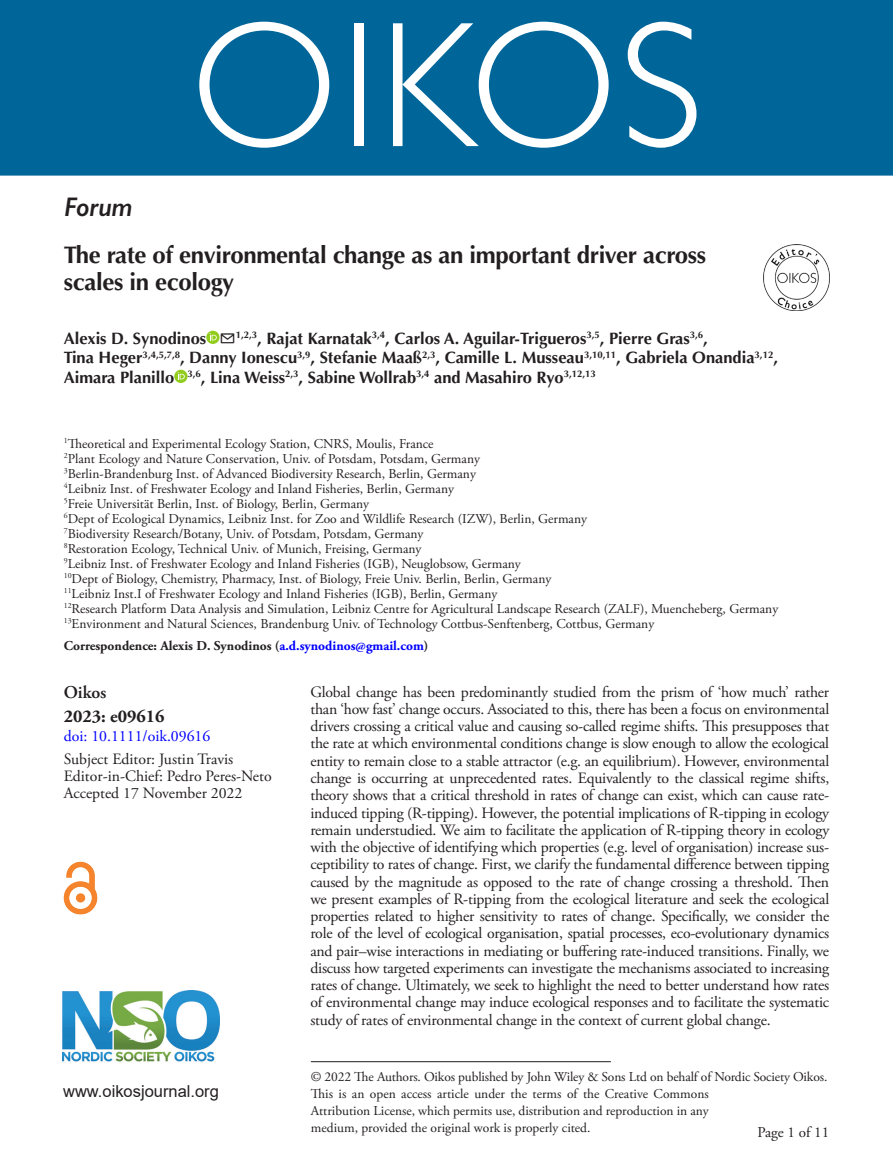
<style>
.page{position:relative;width:893px;height:1174px;background:#fff}
.page>*{position:absolute;margin:0;border:0;box-sizing:border-box;transform-origin:0 0}
.OIKOS{font:300 180px "Gill Sans Std";letter-spacing:.01em;color:#fff}
.AT_TYPE{font:italic 600 27px "Gill Sans";letter-spacing:-.015em;color:#231f20}
.CT{font:700 24px/27px "Optima LT Std";letter-spacing:-.015em;color:#231f20}
.Corres{font:700 18px "Adobe Garamond Pro";color:#231f20}
.t1{font:600 18px "Adobe Garamond Pro";color:#231f20}
.AU{font:700 16.5px/19.5px "Optima LT Std";color:#231f20}
.t2{font:16.5px "Arial";color:#231f20}
.ABS_TXT{font:15.75px/17.2px "Adobe Garamond Pro";letter-spacing:-.01em;color:#231f20;text-align:justify}
.Doi_No{font:15.75px "Adobe Garamond Pro";color:#00f}
.t3{font:15px "Adobe Garamond Pro";color:#231f20}
.Address{font:13.5px/16.8px "Adobe Garamond Pro";color:#231f20;text-align:justify}
.FM_Note{font:13.5px "Adobe Garamond Pro";letter-spacing:-.01em;color:#231f20}
.Corres-2{font:700 13.5px "Adobe Garamond Pro";color:#231f20}
.s1{color:#00f}
</style>
<div class="page">
<div style="left:0;top:0;width:893px;height:176px;background:#069"></div>
<img style="left:63px;top:990px;width:156px;height:72px">
<hr style="left:311px;top:1061px;width:300px;height:1px;background:#231f20">
<img style="left:64px;top:861px;width:34px;height:53px">
<img style="left:764px;top:245px;width:65px;height:65px">
<svg style="left:206px;top:331px;width:14px;height:13px"></svg>
<svg style="left:210px;top:333px;width:7px;height:7px"></svg>
<svg style="left:174px;top:370px;width:14px;height:13px"></svg>
<svg style="left:178px;top:372px;width:7px;height:7px"></svg>
<p class="AT_TYPE" style="left:64px;top:191px;width:70px">Forum</p>
<p class="OIKOS" style="left:190px;top:-15px;width:515px">OIKOS</p>
<p class="CT" style="left:64px;top:242px;width:644px">The rate of environmental change as an important driver across scales in ecology</p>
<p class="AU" style="left:64px;top:329px;width:716px">Alexis D. Synodinos ✉<sup>1,2,3</sup>, Rajat Karnatak<sup>3,4</sup>, Carlos A. Aguilar-Trigueros<sup>3,5</sup>, Pierre Gras<sup>3,6</sup>,<br>Tina Heger<sup>3,4,5,7,8</sup>, Danny Ionescu<sup>3,9</sup>, Stefanie Maaß<sup>2,3</sup>, Camille L. Musseau<sup>3,10,11</sup>, Gabriela Onandia<sup>3,12</sup>,<br>Aimara Planillo <sup>3,6</sup>, Lina Weiss<sup>2,3</sup>, Sabine Wollrab<sup>3,4</sup> and Masahiro Ryo<sup>3,12,13</sup></p>
<p class="Address" style="left:64px;top:435px;width:371px"><sup>1</sup>Theoretical and Experimental Ecology Station, CNRS, Moulis, France</p>
<p class="Address" style="left:64px;top:450px;width:418px"><sup>2</sup>Plant Ecology and Nature Conservation, Univ. of Potsdam, Potsdam, Germany</p>
<p class="Address" style="left:64px;top:465px;width:414px"><sup>3</sup>Berlin-Brandenburg Inst. of Advanced Biodiversity Research, Berlin, Germany</p>
<p class="Address" style="left:64px;top:480px;width:392px"><sup>4</sup>Leibniz Inst. of Freshwater Ecology and Inland Fisheries, Berlin, Germany</p>
<p class="Address" style="left:64px;top:495px;width:307px"><sup>5</sup>Freie Universität Berlin, Inst. of Biology, Berlin, Germany</p>
<p class="Address" style="left:64px;top:510px;width:525px"><sup>6</sup>Dept of Ecological Dynamics, Leibniz Inst. for Zoo and Wildlife Research (IZW), Berlin, Germany</p>
<p class="Address" style="left:64px;top:525px;width:361px"><sup>7</sup>Biodiversity Research/Botany, Univ. of Potsdam, Potsdam, Germany</p>
<p class="Address" style="left:64px;top:540px;width:359px"><sup>8</sup>Restoration Ecology, Technical Univ. of Munich, Freising, Germany</p>
<p class="Address" style="left:64px;top:555px;width:459px"><sup>9</sup>Leibniz Inst. of Freshwater Ecology and Inland Fisheries (IGB), Neuglobsow, Germany</p>
<p class="Address" style="left:64px;top:570px;width:489px"><sup>10</sup>Dept of Biology, Chemistry, Pharmacy, Inst. of Biology, Freie Univ. Berlin, Berlin, Germany</p>
<p class="Address" style="left:64px;top:585px;width:435px"><sup>11</sup>Leibniz Inst.I of Freshwater Ecology and Inland Fisheries (IGB), Berlin, Germany</p>
<p class="Address" style="left:64px;top:600px;width:716px"><sup>12</sup>Research Platform Data Analysis and Simulation, Leibniz Centre for Agricultural Landscape Research (ZALF), Muencheberg, Germany</p>
<p class="Address" style="left:64px;top:615px;width:592px"><sup>13</sup>Environment and Natural Sciences, Brandenburg Univ. of Technology Cottbus-Senftenberg, Cottbus, Germany</p>
<p class="Corres-2" style="left:64px;top:638px;width:366px">Correspondence: Alexis D. Synodinos (<span class="s1">a.d.synodinos@gmail.com</span>)</p>
<p class="t1" style="left:64px;top:682px;width:44px">Oikos</p>
<p class="Corres" style="left:64px;top:706px;width:102px">2023: e09616</p>
<p class="Doi_No" style="left:64px;top:726px;width:148px">doi: 10.1111/oik.09616</p>
<p class="ABS_TXT" style="left:64px;top:750px;width:171px">Subject Editor: Justin Travis</p>
<p class="ABS_TXT" style="left:64px;top:767px;width:209px">Editor-in-Chief: Pedro Peres-Neto</p>
<p class="ABS_TXT" style="left:64px;top:785px;width:180px">Accepted 17 November 2022</p>
<p class="t2" style="left:63px;top:1079px;width:157px">www.oikosjournal.org</p>
<p class="ABS_TXT" style="left:310px;top:683px;width:520px">Global change has been predominantly studied from the prism of ‘how much’ rather than ‘how fast’ change occurs. Associated to this, there has been a focus on environmental drivers crossing a critical value and causing so-called regime shifts. This presupposes that the rate at which environmental conditions change is slow enough to allow the ecological entity to remain close to a stable attractor (e.g. an equilibrium). However, environmental change is occurring at unprecedented rates. Equivalently to the classical regime shifts, theory shows that a critical threshold in rates of change can exist, which can cause rate&shy;induced tipping (R-tipping). However, the potential implications of R-tipping in ecology remain understudied. We aim to facilitate the application of R-tipping theory in ecology with the objective of identifying which properties (e.g. level of organisation) increase sus&shy;ceptibility to rates of change. First, we clarify the fundamental difference between tipping caused by the magnitude as opposed to the rate of change crossing a threshold. Then we present examples of R-tipping from the ecological literature and seek the ecological properties related to higher sensitivity to rates of change. Specifically, we consider the role of the level of ecological organisation, spatial processes, eco-evolutionary dynamics and pair–wise interactions in mediating or buffering rate-induced transitions. Finally, we discuss how targeted experiments can investigate the mechanisms associated to increasing rates of change. Ultimately, we seek to highlight the need to better understand how rates of environmental change may induce ecological responses and to facilitate the systematic study of rates of environmental change in the context of current global change.</p>
<p class="FM_Note" style="left:311px;top:1068px;width:518px">© 2022 The Authors. Oikos published by John Wiley &amp; Sons Ltd on behalf of Nordic Society Oikos.</p>
<p class="Address" style="left:311px;top:1086px;width:399px">This is an open access article under the terms of the Creative Commons Attribution License, which permits use, distribution and reproduction in any medium, provided the original work is properly cited.</p>
<p class="t3" style="left:757px;top:1123px;width:73px">Page 1 of 11</p>
</div>
